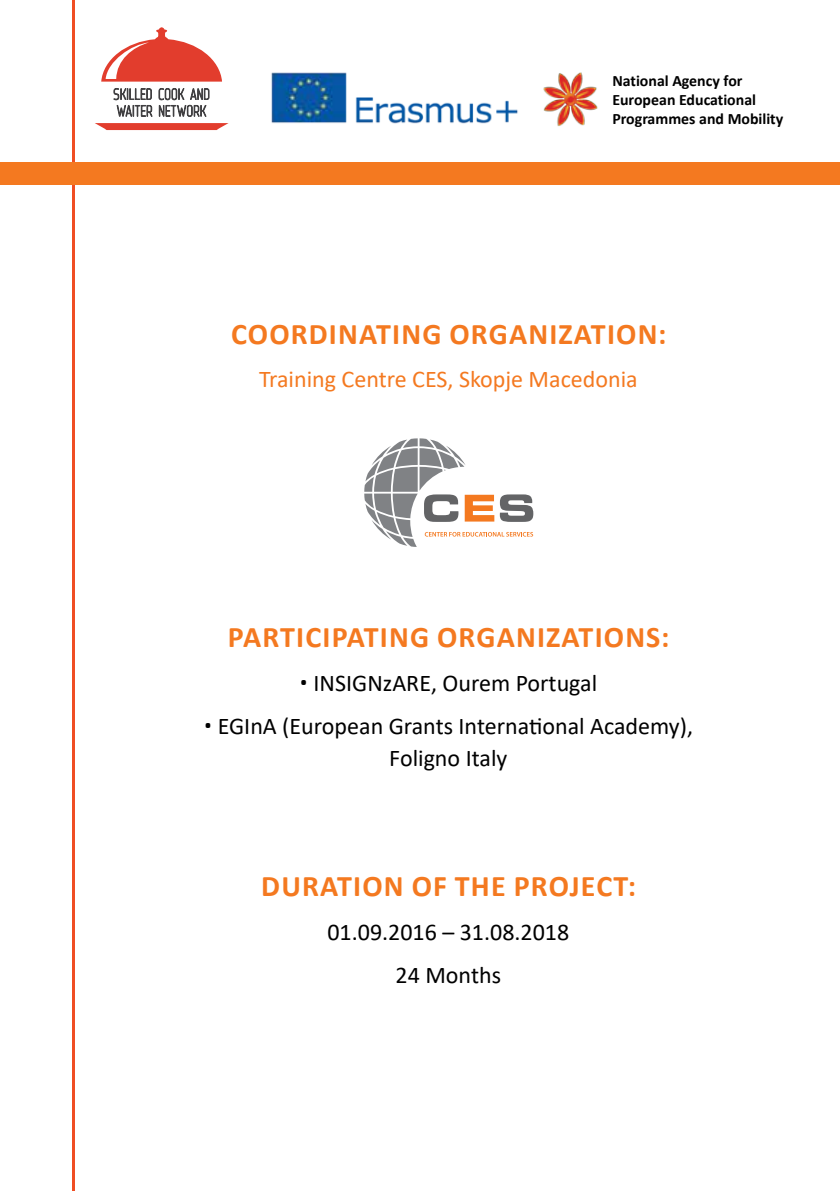
<style>
.page{position:relative;width:840px;height:1191px;background:#fff}
.page>*{position:absolute;margin:0;border:0;box-sizing:border-box;transform-origin:0 0}
.t1{font:700 30px "Calibri";letter-spacing:.04em;color:#f47920}
.t2{font:24px/43.4px "Calibri";color:#000;text-align:center}
.t3{font:24px "Calibri";color:#f47920}
.t4{font:700 15.8px/19px "Calibri";color:#000}
.t5{font:15.6px "Web Serveroff";letter-spacing:.015em;color:#414042}
.s1{font-weight:700;font-size:32px}
</style>
<div class="page">
<img style="left:271px;top:72px;width:247px;height:52px">
<img style="left:543px;top:73px;width:55px;height:53px">
<svg style="left:95px;top:27px;width:133px;height:103px"></svg>
<hr style="left:72px;top:0;width:3px;height:1191px;background:#f04e23">
<div style="left:0;top:162px;width:839px;height:23px;background:#f47920"></div>
<svg style="left:364px;top:438px;width:169px;height:109px"></svg>
<p class="t5" style="left:113px;top:84px;width:98px">SKILLED COOK AND</p>
<p class="t4" style="left:612px;top:71px;width:172px">NATIONAL AGENCY FOR<br>EUROPEAN EDUCATIONAL<br>PROGRAMMES AND MOBILITY</p>
<p class="t1" style="left:231px;top:313px;width:436px">COORDINATING ORGANIZATION:</p>
<p class="t3" style="left:259px;top:362px;width:380px">Training Centre CES, Skopje Macedonia</p>
<p class="t1" style="left:228px;top:616px;width:442px">PARTICIPATING ORGANIZATIONS:</p>
<p class="t2" style="left:203px;top:660px;width:490px"><span class="s1">·</span> INSIGNzARE, Ourem Portugal<br><span class="s1">·</span> EGInA (European Grants International Academy),</p>
<p class="t2" style="left:389px;top:736px;width:120px">Foligno Italy</p>
<p class="t1" style="left:261px;top:865px;width:376px">DURATION OF THE PROJECT:</p>
<p class="t2" style="left:327px;top:909px;width:243px">01.09.2016 – 31.08.2018<br>24 Months</p>
</div>
